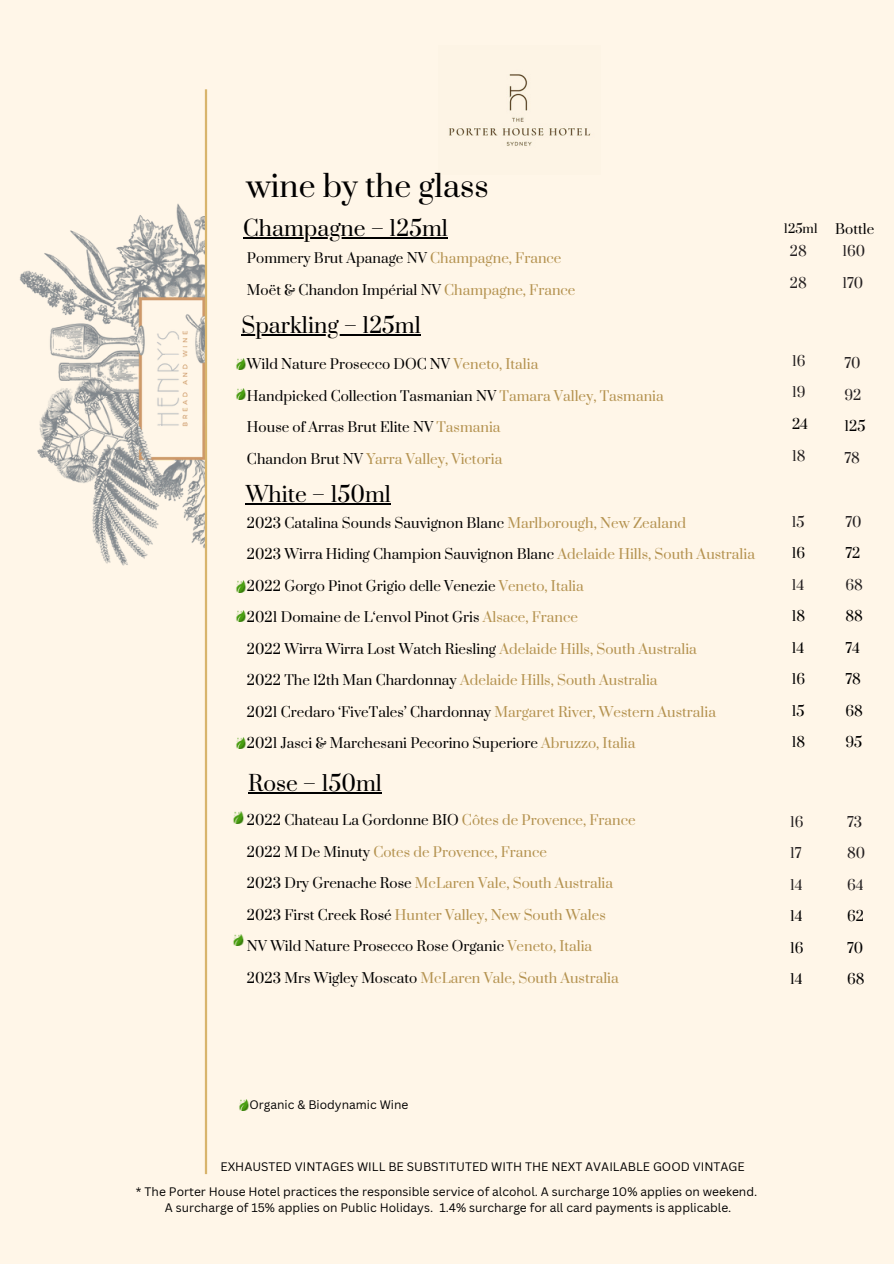
<style>
.page{position:relative;width:894px;height:1264px;background:#fff}
.page>*{position:absolute;margin:0;border:0;box-sizing:border-box;transform-origin:0 0}
.t1{font:30px "Prata";color:#000}
.t2{font:21px "Prata";color:#000}
.t3{font:13.5px "Prata";color:#000}
.t4{font:13.5px "Prata";color:#b4924f}
.t5{font:13.5px "Prata";color:#231f20}
.t6{font:12px "Canva Sans";color:#000}
.t7{font:12px "Prata";color:#000}
.s1{color:#b4924f}
.s2{color:#000}
</style>
<div class="page">
<div style="left:0;top:0;width:893px;height:1263px;background:#fff6e8"></div>
<img style="left:449px;top:74px;width:142px;height:72px">
<img style="left:20px;top:198px;width:185px;height:373px">
<hr style="left:205px;top:89px;width:2px;height:1085px;background:#d8b46c">
<svg style="left:239px;top:1099px;width:10px;height:11px"></svg>
<svg style="left:236px;top:580px;width:10px;height:12px"></svg>
<svg style="left:236px;top:610px;width:10px;height:11px"></svg>
<svg style="left:236px;top:388px;width:10px;height:11px"></svg>
<svg style="left:236px;top:358px;width:10px;height:12px"></svg>
<svg style="left:236px;top:737px;width:10px;height:12px"></svg>
<hr style="left:243px;top:237px;width:205px;height:1px;background:#000">
<hr style="left:241px;top:334px;width:180px;height:1px;background:#000">
<hr style="left:246px;top:503px;width:145px;height:1px;background:#000">
<hr style="left:248px;top:792px;width:134px;height:1px;background:#000">
<svg style="left:233px;top:934px;width:11px;height:11px"></svg>
<svg style="left:233px;top:812px;width:11px;height:11px"></svg>
<p class="t1" style="left:246px;top:167px;width:244px">wine by the glass</p>
<h2 class="t2" style="left:243px;top:215px;width:206px">Champagne – 125ml</h2>
<h3 class="t3" style="left:247px;top:250px;width:316px">Pommery Brut Apanage NV <span class="s1">Champagne, France</span></h3>
<h3 class="t3" style="left:247px;top:281px;width:330px">Moët &amp; Chandon Impérial NV <span class="s1">Champagne, France</span></h3>
<h3 class="t2" style="left:241px;top:312px;width:181px">Sparkling – 125ml</h3>
<h3 class="t3" style="left:247px;top:356px;width:293px">Wild Nature Prosecco DOC NV <span class="s1">Veneto, Italia</span></h3>
<h3 class="t3" style="left:247px;top:387px;width:418px">Handpicked Collection Tasmanian NV <span class="s1">Tamara Valley, Tasmania</span></h3>
<h3 class="t3" style="left:247px;top:419px;width:255px">House of Arras Brut Elite NV <span class="s1">Tasmania</span></h3>
<h3 class="t4" style="left:247px;top:450px;width:257px"><span class="s2">Chandon Brut NV</span> Yarra Valley, Victoria</h3>
<p class="t2" style="left:246px;top:481px;width:146px">White – 150ml</p>
<h2 class="t3" style="left:247px;top:514px;width:440px">2023 Catalina Sounds Sauvignon Blanc <span class="s1">Marlborough, New Zealand</span></h2>
<h3 class="t3" style="left:247px;top:546px;width:509px">2023 Wirra Hiding Champion Sauvignon Blanc <span class="s1">Adelaide Hills, South Australia</span></h3>
<h3 class="t3" style="left:247px;top:577px;width:338px">2022 Gorgo Pinot Grigio delle Venezie <span class="s1">Veneto, Italia</span></h3>
<h3 class="t3" style="left:247px;top:609px;width:332px">2021 Domaine de L‘envol Pinot Gris <span class="s1">Alsace, France</span></h3>
<h3 class="t3" style="left:247px;top:640px;width:451px">2022 Wirra Wirra Lost Watch Riesling <span class="s1">Adelaide Hills, South Australia</span></h3>
<h3 class="t4" style="left:247px;top:672px;width:412px"><span class="s2">2022 The 12th Man Chardonnay</span> Adelaide Hills, South Australia</h3>
<h3 class="t3" style="left:247px;top:703px;width:470px">2021 Credaro ‘FiveTales’ Chardonnay <span class="s1">Margaret River, Western Australia</span></h3>
<h3 class="t3" style="left:247px;top:735px;width:390px">2021 Jasci &amp; Marchesani Pecorino Superiore <span class="s1">Abruzzo, Italia</span></h3>
<h3 class="t2" style="left:248px;top:770px;width:135px">Rose – 150ml</h3>
<h3 class="t3" style="left:247px;top:811px;width:390px">2022 Chateau La Gordonne BIO <span class="s1">Côtes de Provence, France</span></h3>
<h3 class="t4" style="left:247px;top:843px;width:301px"><span class="s2">2022 M De Minuty</span> Cotes de Provence, France</h3>
<h3 class="t4" style="left:247px;top:874px;width:367px"><span class="s2">2023 Dry Grenache Rose</span> McLaren Vale, South Australia</h3>
<h3 class="t4" style="left:247px;top:906px;width:360px"><span class="s2">2023 First Creek Rosé</span> Hunter Valley, New South Wales</h3>
<h3 class="t3" style="left:247px;top:937px;width:346px">NV Wild Nature Prosecco Rose Organic <span class="s1">Veneto, Italia</span></h3>
<h3 class="t4" style="left:247px;top:969px;width:373px"><span class="s2">2023 Mrs Wigley Moscato</span> McLaren Vale, South Australia</h3>
<h4 class="t7" style="left:783px;top:221px;width:35px">125ml</h4>
<p class="t3" style="left:835px;top:220px;width:41px">Bottle</p>
<h3 class="t5" style="left:789px;top:243px;width:19px">28</h3>
<h3 class="t5" style="left:789px;top:274px;width:19px">28</h3>
<h3 class="t5" style="left:791px;top:352px;width:15px">16</h3>
<h3 class="t5" style="left:791px;top:384px;width:15px">19</h3>
<h3 class="t3" style="left:791px;top:415px;width:18px">24</h3>
<p class="t5" style="left:791px;top:447px;width:15px">18</p>
<h3 class="t5" style="left:791px;top:513px;width:14px">15</h3>
<h3 class="t3" style="left:791px;top:545px;width:15px">16</h3>
<h3 class="t5" style="left:791px;top:576px;width:14px">14</h3>
<h3 class="t3" style="left:791px;top:608px;width:15px">18</h3>
<h3 class="t3" style="left:791px;top:639px;width:14px">14</h3>
<h3 class="t3" style="left:791px;top:671px;width:15px">16</h3>
<h3 class="t3" style="left:791px;top:702px;width:14px">15</h3>
<h3 class="t3" style="left:791px;top:734px;width:15px">18</h3>
<h3 class="t5" style="left:790px;top:813px;width:15px">16</h3>
<h3 class="t5" style="left:790px;top:845px;width:13px">17</h3>
<p class="t5" style="left:790px;top:876px;width:14px">14</p>
<p class="t3" style="left:790px;top:908px;width:14px">14</p>
<p class="t3" style="left:790px;top:939px;width:15px">16</p>
<h2 class="t3" style="left:790px;top:971px;width:14px">14</h2>
<h3 class="t5" style="left:842px;top:243px;width:24px">160</h3>
<h3 class="t5" style="left:842px;top:274px;width:22px">170</h3>
<h3 class="t5" style="left:844px;top:355px;width:18px">70</h3>
<h3 class="t5" style="left:844px;top:386px;width:19px">92</h3>
<h3 class="t3" style="left:844px;top:418px;width:23px">125</h3>
<h3 class="t5" style="left:844px;top:449px;width:17px">78</h3>
<h3 class="t5" style="left:845px;top:513px;width:18px">70</h3>
<h3 class="t3" style="left:845px;top:545px;width:17px">72</h3>
<h3 class="t5" style="left:845px;top:576px;width:19px">68</h3>
<h3 class="t3" style="left:845px;top:608px;width:19px">88</h3>
<h3 class="t3" style="left:845px;top:639px;width:16px">74</h3>
<h3 class="t3" style="left:845px;top:671px;width:17px">78</h3>
<h3 class="t3" style="left:845px;top:702px;width:19px">68</h3>
<h3 class="t3" style="left:845px;top:734px;width:18px">95</h3>
<h3 class="t5" style="left:846px;top:813px;width:17px">73</h3>
<h3 class="t5" style="left:846px;top:845px;width:20px">80</h3>
<p class="t5" style="left:846px;top:876px;width:18px">64</p>
<p class="t3" style="left:846px;top:908px;width:19px">62</p>
<p class="t3" style="left:846px;top:939px;width:18px">70</p>
<p class="t3" style="left:846px;top:971px;width:19px">68</p>
<h3 class="t6" style="left:249px;top:1096px;width:160px">Organic &amp; Biodynamic Wine</h3>
<h2 class="t6" style="left:220px;top:1158px;width:525px">EXHAUSTED VINTAGES WILL BE SUBSTITUTED WITH THE NEXT AVAILABLE GOOD VINTAGE</h2>
<p class="t6" style="left:136px;top:1182px;width:622px">* The Porter House Hotel practices the responsible service of alcohol. A surcharge 10% applies on weekend.</p>
<h1 class="t6" style="left:165px;top:1198px;width:567px">A surcharge of 15% applies on Public Holidays. 1.4% surcharge for all card payments is applicable.</h1>
</div>
